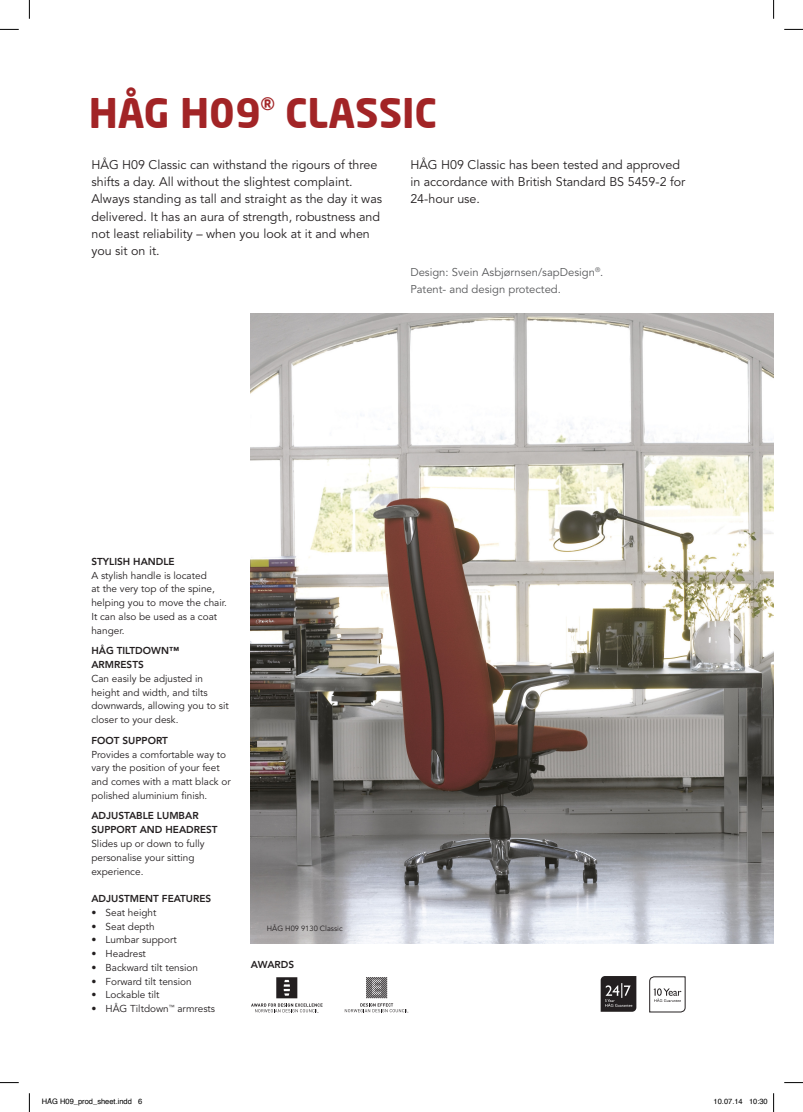
<style>
.page{position:relative;width:803px;height:1112px;background:#fff}
.page>*{position:absolute;margin:0;border:0;box-sizing:border-box;transform-origin:0 0}
.HEADLINE_BOLD_UPPERC{font:700 40px "Neo Sans";color:#a22426}
.HÅG___Body_Copy_10pt{font:12.5px/17.2px "Avenir LT Std";color:#231f20}
.HÅG___Body_Copy_10pt-2{font:11.25px/17.2px "Avenir LT Std";color:#57585a}
.HÅG___Caption_Body_C{font:10px/13.8px "Avenir LT Std";color:#231f20}
.HÅG___Caption_Headli{font:800 10px/13.8px "Avenir LT Std";color:#231f20}
.HÅG___Caption_Body_C-2{font:800 10px "Avenir LT Std";color:#231f20}
.t1{font:7.5px "Helvetica";color:#000}
.HÅG___Body_6pt___Bla{font:7.5px "Avenir LT Std";color:#231f20}
</style>
<div class="page">
<img style="left:251px;top:313px;width:522px;height:630px">
<svg style="left:601px;top:976px;width:35px;height:35px"></svg>
<svg style="left:251px;top:977px;width:72px;height:35px"></svg>
<svg style="left:366px;top:977px;width:21px;height:20px"></svg>
<svg style="left:345px;top:1003px;width:62px;height:8px"></svg>
<svg style="left:649px;top:976px;width:36px;height:35px"></svg>
<svg style="left:0;top:29px;width:19px;height:1px"></svg>
<svg style="left:784px;top:29px;width:19px;height:1px"></svg>
<svg style="left:0;top:1082px;width:19px;height:1px"></svg>
<svg style="left:784px;top:1082px;width:19px;height:1px"></svg>
<svg style="left:29px;top:0;width:1px;height:19px"></svg>
<svg style="left:29px;top:1093px;width:1px;height:18px"></svg>
<svg style="left:773px;top:0;width:1px;height:19px"></svg>
<svg style="left:773px;top:1093px;width:1px;height:18px"></svg>
<p class="HEADLINE_BOLD_UPPERC" style="left:89px;top:87px;width:350px">HÅG H09<sup>®</sup> CLASSIC</p>
<p class="HÅG___Body_Copy_10pt" style="left:91px;top:156px;width:292px">HÅG H09 Classic can withstand the rigours of three shifts a day. All without the slightest complaint.<br>Always standing as tall and straight as the day it was delivered. It has an aura of strength, robustness and not least reliability – when you look at it and when you sit on it.</p>
<p class="HÅG___Body_Copy_10pt" style="left:410px;top:156px;width:276px">HÅG H09 Classic has been tested and approved in accordance with British Standard BS 5459-2 for<br>24-hour use.</p>
<p class="HÅG___Body_Copy_10pt-2" style="left:410px;top:263px;width:194px">Design: Svein Asbjørnsen/sapDesign<sup>®</sup>.<br>Patent- and design protected.</p>
<p class="HÅG___Caption_Headli" style="left:91px;top:554px;width:85px">STYLISH HANDLE</p>
<p class="HÅG___Caption_Body_C" style="left:91px;top:568px;width:137px">A stylish handle is located<br>at the very top of the spine, helping you to move the chair.<br>It can also be used as a coat hanger.</p>
<p class="HÅG___Caption_Headli" style="left:91px;top:644px;width:89px">HÅG TILTDOWN™<br>ARMRESTS</p>
<p class="HÅG___Caption_Body_C" style="left:91px;top:671px;width:139px">Can easily be adjusted in height and width, and tilts downwards, allowing you to sit closer to your desk.</p>
<p class="HÅG___Caption_Headli" style="left:91px;top:733px;width:78px">FOOT SUPPORT</p>
<p class="HÅG___Caption_Body_C" style="left:91px;top:747px;width:141px">Provides a comfortable way to vary the position of your feet and comes with a matt black or polished aluminium finish.</p>
<p class="HÅG___Caption_Headli" style="left:91px;top:809px;width:128px">ADJUSTABLE LUMBAR<br>SUPPORT AND HEADREST</p>
<p class="HÅG___Caption_Body_C" style="left:91px;top:836px;width:115px">Slides up or down to fully personalise your sitting experience.</p>
<p class="HÅG___Caption_Body_C-2" style="left:91px;top:892px;width:121px">ADJUSTMENT FEATURES</p>
<p class="HÅG___Caption_Body_C" style="left:91px;top:905px;width:67px">• Seat height</p>
<p class="HÅG___Caption_Body_C" style="left:91px;top:919px;width:65px">• Seat depth</p>
<p class="HÅG___Caption_Body_C" style="left:91px;top:933px;width:87px">• Lumbar support</p>
<p class="HÅG___Caption_Body_C" style="left:91px;top:946px;width:56px">• Headrest</p>
<p class="HÅG___Caption_Body_C" style="left:91px;top:960px;width:108px">• Backward tilt tension</p>
<p class="HÅG___Caption_Body_C" style="left:91px;top:974px;width:102px">• Forward tilt tension</p>
<p class="HÅG___Caption_Body_C" style="left:91px;top:988px;width:70px">• Lockable tilt</p>
<p class="HÅG___Caption_Body_C" style="left:91px;top:1001px;width:125px">• HÅG Tiltdown<sup>™</sup> armrests</p>
<p class="HÅG___Body_6pt___Bla" style="left:267px;top:923px;width:77px">HÅG H09 9130 Classic</p>
<p class="HÅG___Caption_Headli" style="left:251px;top:957px;width:45px">AWARDS</p>
<p class="t1" style="left:42px;top:1095px;width:102px">HÅG H09_prod_sheet.indd 6</p>
<p class="t1" style="left:713px;top:1095px;width:56px">10.07.14 10:30</p>
</div>
